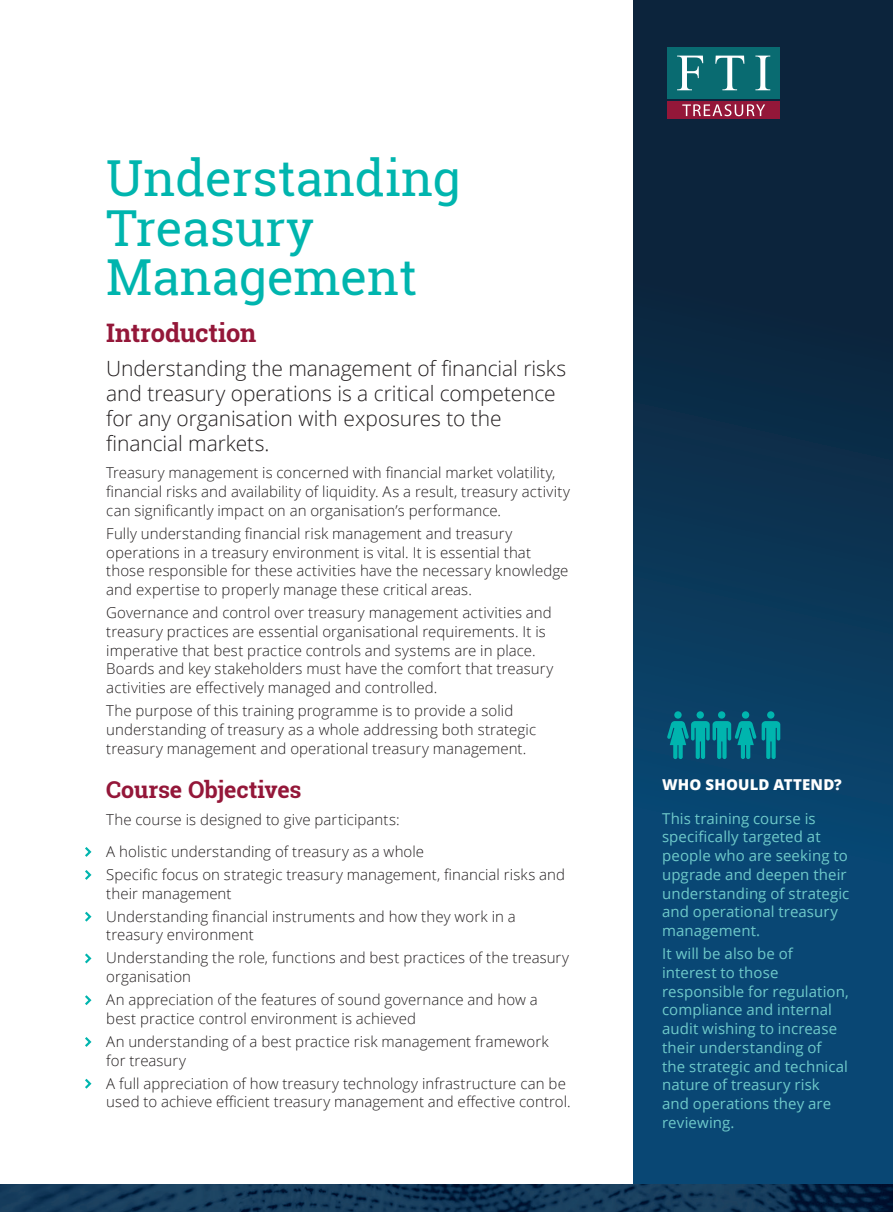
<style>
.page{position:relative;width:893px;height:1212px;background:#fff}
.page>*{position:absolute;margin:0;border:0;box-sizing:border-box;transform-origin:0 0}
.t1{font:49.65px/49.7px "Roboto Slab";color:#00b5ae}
.t2{font:700 25.5px "Roboto Slab";letter-spacing:-.01em;color:#941739}
.t3{font:700 23.25px "Roboto Slab";letter-spacing:-.005em;color:#941739}
.t4{font:300 21px/25px "Open Sans";letter-spacing:-.005em;color:#231f20}
.t5{font:300 15px/18.8px "Open Sans";letter-spacing:.005em;color:#231f20}
.t6{font:15px/18.8px "Open Sans";letter-spacing:.005em;color:#6fcaca}
.t7{font:800 15px "Open Sans";letter-spacing:.01em;color:#fff}
</style>
<div class="page">
<div style="left:634px;top:0;width:259px;height:1212px;background:linear-gradient(to bottom,#0d1e32,#085081)"></div>
<svg style="left:85px;top:847px;width:6px;height:10px"></svg>
<svg style="left:85px;top:870px;width:6px;height:10px"></svg>
<svg style="left:85px;top:912px;width:6px;height:9px"></svg>
<svg style="left:85px;top:953px;width:6px;height:10px"></svg>
<svg style="left:85px;top:995px;width:6px;height:10px"></svg>
<svg style="left:85px;top:1037px;width:6px;height:10px"></svg>
<svg style="left:85px;top:1079px;width:6px;height:9px"></svg>
<div style="left:696px;top:711px;width:8px;height:8px;background:#00b5ae;border-radius:50%"></div>
<div style="left:674px;top:711px;width:8px;height:8px;background:#00b5ae;border-radius:50%"></div>
<div style="left:718px;top:711px;width:7px;height:8px;background:#00b5ae;border-radius:50%"></div>
<div style="left:742px;top:711px;width:7px;height:8px;background:#00b5ae;border-radius:50%"></div>
<svg style="left:667px;top:721px;width:89px;height:38px;background:#048390"></svg>
<div style="left:767px;top:711px;width:7px;height:8px;background:#00b5ae;border-radius:50%"></div>
<svg style="left:762px;top:721px;width:18px;height:38px"></svg>
<div style="left:667px;top:47px;width:113px;height:51px;background:#096b71"></div>
<div style="left:667px;top:101px;width:113px;height:18px;background:#941739"></div>
<svg style="left:677px;top:56px;width:26px;height:34px"></svg>
<svg style="left:715px;top:56px;width:29px;height:34px"></svg>
<svg style="left:755px;top:56px;width:15px;height:34px"></svg>
<svg style="left:682px;top:104px;width:83px;height:12px"></svg>
<img style="left:0;top:1184px;width:893px;height:28px">
<h1 class="t1" style="left:106px;top:153px;width:356px">Understanding<br>Treasury<br>Management</h1>
<h2 class="t2" style="left:106px;top:316px;width:151px">Introduction</h2>
<h3 class="t4" style="left:106px;top:355px;width:462px">Understanding the management of financial risks and treasury operations is a critical competence for any organisation with exposures to the financial markets.</h3>
<p class="t5" style="left:106px;top:463px;width:465px">Treasury management is concerned with financial market volatility, financial risks and availability of liquidity. As a result, treasury activity can significantly impact on an organisation’s performance.</p>
<p class="t5" style="left:106px;top:524px;width:464px">Fully understanding financial risk management and treasury operations in a treasury environment is vital. It is essential that those responsible for these activities have the necessary knowledge and expertise to properly manage these critical areas.</p>
<p class="t5" style="left:106px;top:603px;width:448px">Governance and control over treasury management activities and treasury practices are essential organisational requirements. It is imperative that best practice controls and systems are in place.<br>Boards and key stakeholders must have the comfort that treasury activities are effectively managed and controlled.</p>
<p class="t5" style="left:106px;top:701px;width:431px">The purpose of this training programme is to provide a solid understanding of treasury as a whole addressing both strategic treasury management and operational treasury management.</p>
<h3 class="t3" style="left:106px;top:774px;width:197px">Course Objectives</h3>
<p class="t5" style="left:106px;top:804px;width:319px;line-height:31.5px">The course is designed to give participants:<br>A holistic understanding of treasury as a whole</p>
<p class="t5" style="left:106px;top:864px;width:460px">Specific focus on strategic treasury management, financial risks and their management</p>
<p class="t5" style="left:106px;top:906px;width:411px">Understanding financial instruments and how they work in a treasury environment</p>
<p class="t5" style="left:106px;top:948px;width:464px">Understanding the role, functions and best practices of the treasury organisation</p>
<p class="t5" style="left:106px;top:990px;width:433px">An appreciation of the features of sound governance and how a best practice control environment is achieved</p>
<p class="t5" style="left:106px;top:1031px;width:444px">An understanding of a best practice risk management framework for treasury</p>
<p class="t5" style="left:106px;top:1073px;width:466px">A full appreciation of how treasury technology infrastructure can be used to achieve efficient treasury management and effective control.</p>
<p class="t7" style="left:662px;top:773px;width:181px">WHO SHOULD ATTEND?</p>
<p class="t6" style="left:662px;top:808px;width:189px">This training course is specifically targeted at people who are seeking to upgrade and deepen their understanding of strategic and operational treasury management.</p>
<p class="t6" style="left:662px;top:944px;width:188px">It will be also be of interest to those responsible for regulation, compliance and internal audit wishing to increase their understanding of<br>the strategic and technical nature of treasury risk and operations they are reviewing.</p>
</div>
